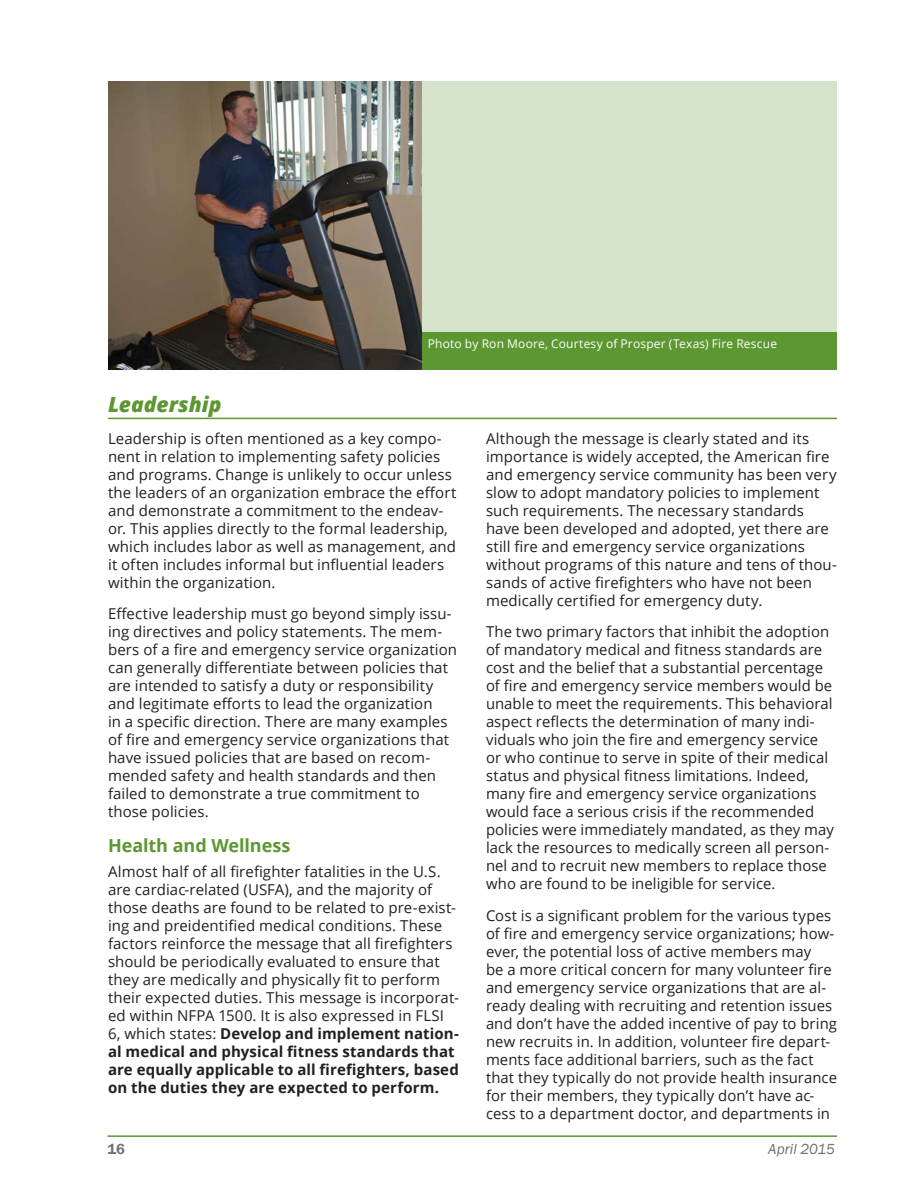
<style>
.page{position:relative;width:918px;height:1188px;background:#fff}
.page>*{position:absolute;margin:0;border:0;box-sizing:border-box;transform-origin:0 0}
.t1{font:italic 800 21px "Open Sans";color:#5c9731}
.Subhead{font:700 18px "Open Sans";letter-spacing:-.005em;color:#5c9731}
.t2{font:15px/18px "Open Sans";letter-spacing:.005em;color:#231f20}
.t3{font:italic 15px "Franklin Gothic";color:#717074}
.t4{font:600 15px "Franklin Gothic";color:#717074}
.t5{font:12px "Open Sans";letter-spacing:.015em;color:#fff}
.s1{font-weight:700}
</style>
<div class="page">
<hr style="left:107px;top:1135px;width:730px;height:2px;background:#5c9731">
<hr style="left:108px;top:418px;width:729px;height:1px;background:#5c9731">
<div style="left:108px;top:81px;width:729px;height:288px;background:#d6e3cb"></div>
<div style="left:421px;top:332px;width:416px;height:37px;background:#5c9731"></div>
<img style="left:108px;top:81px;width:313px;height:288px">
<p class="t5" style="left:428px;top:335px;width:351px">Photo by Ron Moore, Courtesy of Prosper (Texas) Fire Rescue</p>
<p class="t1" style="left:108px;top:389px;width:115px">Leadership</p>
<p class="t2" style="left:108px;top:429px;width:350px">Leadership is often mentioned as a key compo&shy;nent in relation to implementing safety policies and programs. Change is unlikely to occur unless the leaders of an organization embrace the effort and demonstrate a commitment to the endeav&shy;or. This applies directly to the formal leadership, which includes labor as well as management, and it often includes informal but influential leaders within the organization.</p>
<p class="t2" style="left:108px;top:605px;width:351px">Effective leadership must go beyond simply issu&shy;ing directives and policy statements. The mem&shy;bers of a fire and emergency service organization can generally differentiate between policies that are intended to satisfy a duty or responsibility and legitimate efforts to lead the organization<br>in a specific direction. There are many examples of fire and emergency service organizations that have issued policies that are based on recom&shy;mended safety and health standards and then failed to demonstrate a true commitment to those policies.</p>
<p class="Subhead" style="left:108px;top:833px;width:184px">Health and Wellness</p>
<p class="t2" style="left:108px;top:862px;width:352px">Almost half of all firefighter fatalities in the U.S. are cardiac-related (USFA), and the majority of those deaths are found to be related to pre-exist&shy;ing and preidentified medical conditions. These factors reinforce the message that all firefighters should be periodically evaluated to ensure that they are medically and physically fit to perform their expected duties. This message is incorporat&shy;ed within NFPA 1500. It is also expressed in FLSI 6, which states: <span class="s1">Develop and implement nation&shy;al medical and physical fitness standards that are equally applicable to all firefighters, based on the duties they are expected to perform.</span></p>
<p class="t2" style="left:486px;top:429px;width:352px">Although the message is clearly stated and its importance is widely accepted, the American fire and emergency service community has been very slow to adopt mandatory policies to implement such requirements. The necessary standards have been developed and adopted, yet there are still fire and emergency service organizations without programs of this nature and tens of thou&shy;sands of active firefighters who have not been medically certified for emergency duty.</p>
<p class="t2" style="left:486px;top:623px;width:349px">The two primary factors that inhibit the adoption of mandatory medical and fitness standards are cost and the belief that a substantial percentage of fire and emergency service members would be unable to meet the requirements. This behavioral aspect reflects the determination of many indi&shy;viduals who join the fire and emergency service or who continue to serve in spite of their medical status and physical fitness limitations. Indeed, many fire and emergency service organizations would face a serious crisis if the recommended policies were immediately mandated, as they may lack the resources to medically screen all person&shy;nel and to recruit new members to replace those who are found to be ineligible for service.</p>
<p class="t2" style="left:486px;top:906px;width:353px">Cost is a significant problem for the various types of fire and emergency service organizations; how&shy;ever, the potential loss of active members may<br>be a more critical concern for many volunteer fire and emergency service organizations that are al&shy;ready dealing with recruiting and retention issues and don’t have the added incentive of pay to bring new recruits in. In addition, volunteer fire depart&shy;ments face additional barriers, such as the fact that they typically do not provide health insurance for their members, they typically don’t have ac&shy;cess to a department doctor, and departments in</p>
<p class="t4" style="left:107px;top:1139px;width:19px">16</p>
<p class="t3" style="left:768px;top:1139px;width:68px">April 2015</p>
</div>
